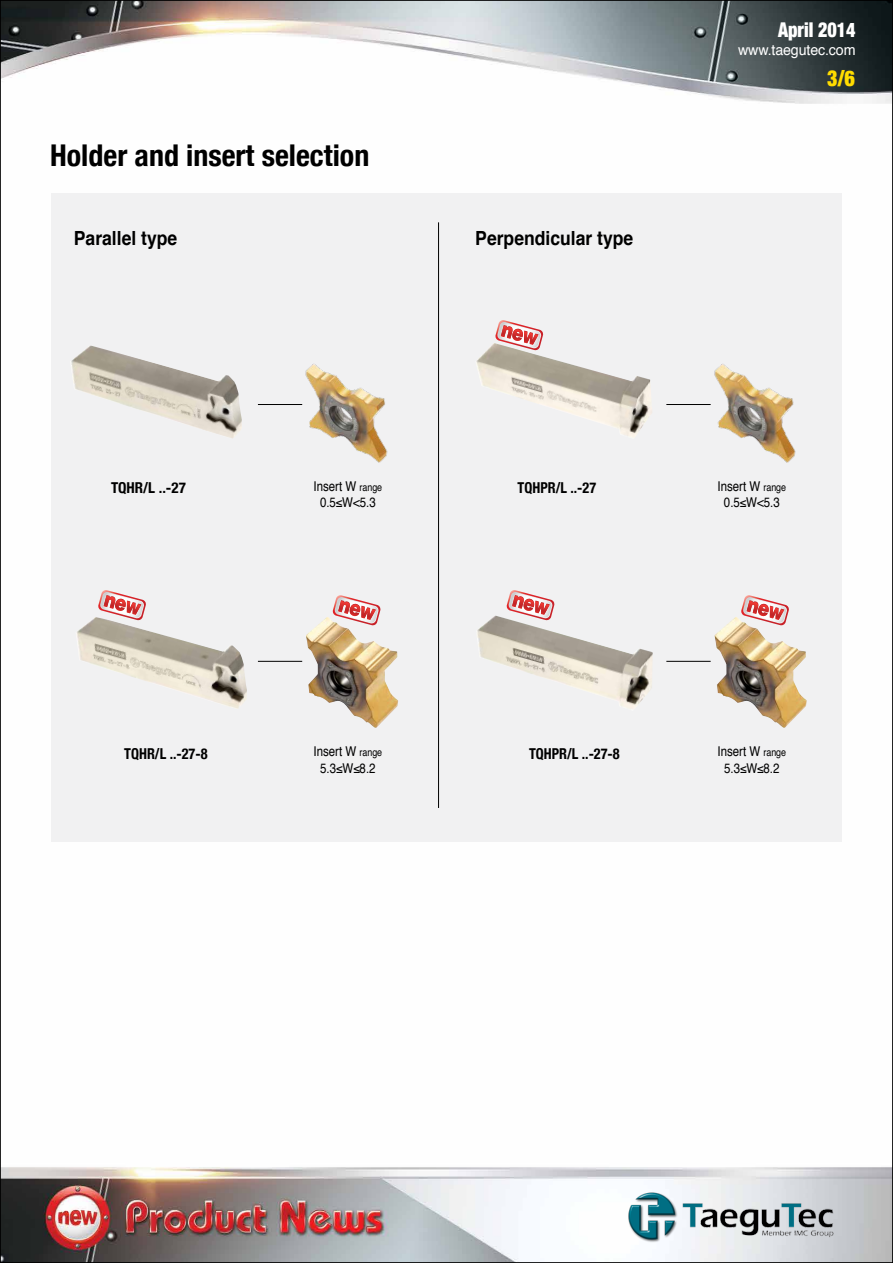
<style>
.page{position:relative;width:893px;height:1263px;background:#fff}
.page>*{position:absolute;margin:0;border:0;box-sizing:border-box;transform-origin:0 0}
.t1{font:700 condensed 30px "Helvetica Neue";color:#000}
.t2{font:900 condensed 21.9px "Helvetica Neue";color:#fd0;scale:.93 1}
.t3{font:900 condensed 20.4px "Helvetica Neue";color:#fff;scale:.89 1}
.t4{font:700 19.5px "Helvetica";color:#000;scale:.9 1}
.t5{font:700 condensed 15px "Helvetica Neue";color:#000;scale:.95 1}
.t6{font:700 condensed 15px "Helvetica Neue";color:#000}
.t7{font:14.55px "Helvetica";letter-spacing:-.01em;color:#fff}
.t8{font:13.5px/16.2px "Helvetica";color:#000;text-align:center;scale:.85 1}
.s1{font-size:10.5px}
</style>
<div class="page">
<img style="left:2px;top:2px;width:889px;height:1259px">
<img style="left:622px;top:1186px;width:219px;height:60px">
<div style="left:51px;top:194px;width:791px;height:648px;background:#f1f1f2"></div>
<img style="left:71px;top:345px;width:171px;height:93px">
<img style="left:476px;top:343px;width:176px;height:94px">
<img style="left:77px;top:617px;width:170px;height:92px">
<img style="left:477px;top:615px;width:176px;height:93px">
<img style="left:306px;top:617px;width:92px;height:111px">
<img style="left:714px;top:617px;width:93px;height:111px">
<svg style="left:98px;top:590px;width:48px;height:31px"></svg>
<svg style="left:506px;top:590px;width:49px;height:31px"></svg>
<svg style="left:495px;top:320px;width:49px;height:31px"></svg>
<svg style="left:332px;top:595px;width:49px;height:31px"></svg>
<svg style="left:741px;top:595px;width:48px;height:31px"></svg>
<hr style="left:258px;top:404px;width:44px;height:1px;background:#000">
<hr style="left:666px;top:404px;width:45px;height:1px;background:#000">
<hr style="left:258px;top:661px;width:44px;height:1px;background:#000">
<hr style="left:666px;top:661px;width:45px;height:1px;background:#000">
<hr style="left:438px;top:222px;width:1px;height:586px;background:#000">
<img style="left:302px;top:364px;width:86px;height:99px">
<img style="left:710px;top:364px;width:86px;height:99px">
<h1 class="t1" style="left:50px;top:138px;width:321px">Holder and insert selection</h1>
<h3 class="t4" style="left:74px;top:222px;width:116px">Parallel type</h3>
<h3 class="t4" style="left:475px;top:222px;width:177px">Perpendicular type</h3>
<h3 class="t3" style="left:778px;top:18px;width:88px">April 2014</h3>
<p class="t7" style="left:738px;top:39px;width:119px">www.taegutec.com</p>
<h2 class="t2" style="left:827px;top:65px;width:31px">3/6</h2>
<p class="t8" style="left:314px;top:478px;width:82px">Insert W <span class="s1">range<br></span>0.5≤W&lt;5.3</p>
<p class="t8" style="left:717px;top:478px;width:82px">Insert W <span class="s1">range<br></span>0.5≤W&lt;5.3</p>
<p class="t6" style="left:111px;top:479px;width:76px">TQHR/L ..-27</p>
<p class="t5" style="left:518px;top:479px;width:84px">TQHPR/L ..-27</p>
<p class="t8" style="left:314px;top:744px;width:82px">Insert W <span class="s1">range<br></span>5.3≤W≤8.2</p>
<p class="t8" style="left:717px;top:744px;width:82px">Insert W <span class="s1">range<br></span>5.3≤W≤8.2</p>
<p class="t5" style="left:124px;top:744px;width:89px">TQHR/L ..-27-8</p>
<p class="t5" style="left:529px;top:744px;width:97px">TQHPR/L ..-27-8</p>
</div>
